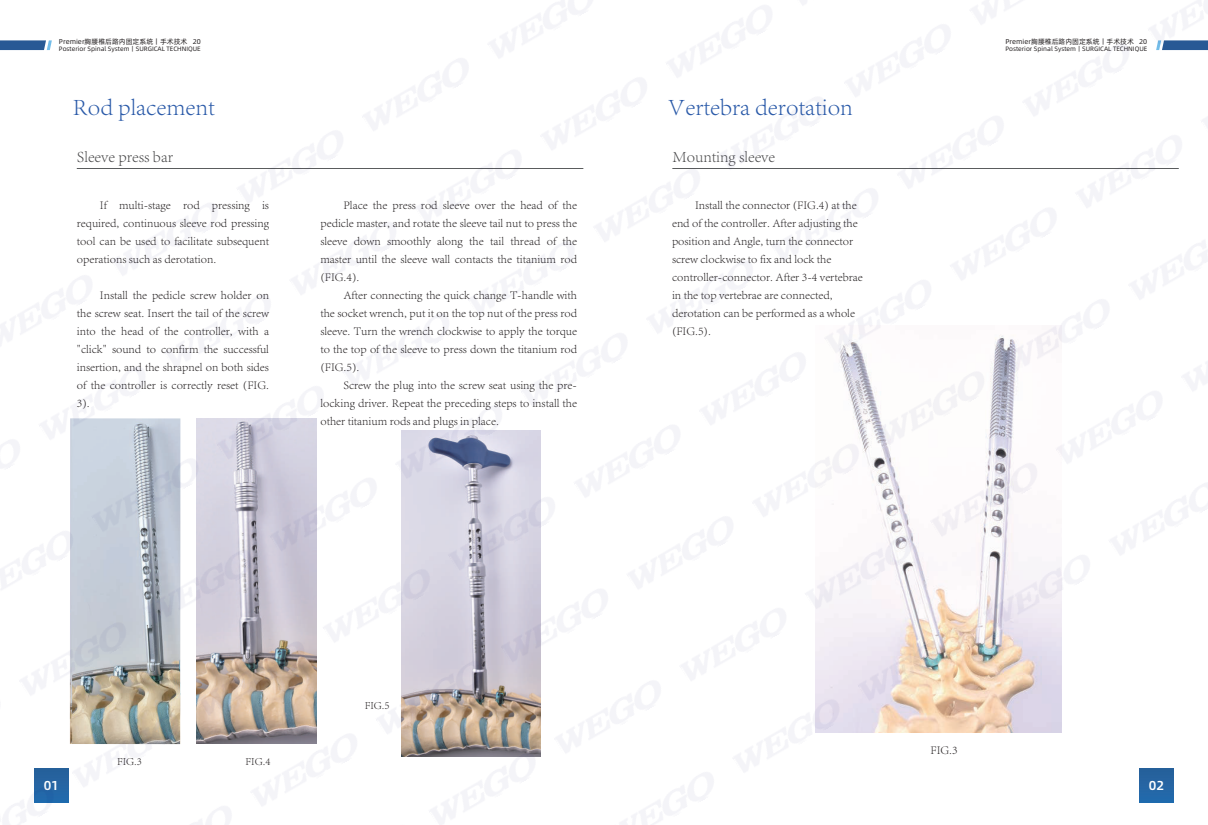
<style>
.page{position:relative;width:1208px;height:825px;background:#fff}
.page>*{position:absolute;margin:0;border:0;box-sizing:border-box;transform-origin:0 0}
.t1{font:300 24px "Adobe Song Std";color:#2959a8}
.t2{font:300 16px "Adobe Song Std";color:#474748}
.t3{font:500 13px "Alibaba Sans";color:#fff}
.t4{font:300 12px/18px "Adobe Song Std";color:#231f20;text-align:justify}
.t5{font:300 11px "Adobe Song Std";color:#231f20}
.t6{font:7px "Alibaba Pu Hui Ti";color:#231f20}
.t7{font:6.3px "Alibaba Pu Hui Ti";color:#231f20}
</style>
<div class="page">
<hr style="left:77px;top:168px;width:506px;height:1px;background:#5a5c5d">
<img style="left:196px;top:418px;width:120px;height:326px">
<img style="left:70px;top:418px;width:110px;height:288px">
<hr style="left:672px;top:168px;width:506px;height:1px;background:#5a5c5d">
<img style="left:815px;top:335px;width:246px;height:397px">
<img style="left:401px;top:430px;width:140px;height:326px">
<div style="left:1139px;top:769px;width:34px;height:33px;background:#2565a3"></div>
<div style="left:34px;top:768px;width:34px;height:34px;background:linear-gradient(to right,#25609b,#25639f)"></div>
<svg style="left:0;top:40px;width:52px;height:10px"></svg>
<svg style="left:1156px;top:47px;width:52px;height:3px"></svg>
<img style="left:733px;top:691px;width:115px;height:81px">
<img style="left:3px;top:778px;width:60px;height:47px">
<img style="left:70px;top:706px;width:111px;height:81px">
<img style="left:21px;top:614px;width:114px;height:84px">
<img style="left:0;top:522px;width:82px;height:85px">
<img style="left:248px;top:725px;width:109px;height:81px">
<img style="left:196px;top:633px;width:117px;height:85px">
<img style="left:142px;top:541px;width:118px;height:85px">
<img style="left:89px;top:450px;width:119px;height:84px">
<img style="left:39px;top:367px;width:116px;height:76px">
<img style="left:426px;top:744px;width:115px;height:81px">
<img style="left:376px;top:652px;width:116px;height:85px">
<img style="left:323px;top:561px;width:116px;height:84px">
<img style="left:267px;top:469px;width:109px;height:85px">
<img style="left:214px;top:386px;width:109px;height:76px">
<img style="left:499px;top:580px;width:108px;height:85px">
<img style="left:446px;top:488px;width:109px;height:85px">
<img style="left:396px;top:406px;width:115px;height:75px">
<img style="left:855px;top:619px;width:119px;height:84px">
<img style="left:807px;top:527px;width:114px;height:84px">
<img style="left:754px;top:435px;width:114px;height:85px">
<img style="left:595px;top:168px;width:105px;height:74px">
<img style="left:980px;top:546px;width:110px;height:85px">
<img style="left:928px;top:455px;width:118px;height:84px">
<img style="left:875px;top:363px;width:118px;height:84px">
<img style="left:822px;top:280px;width:118px;height:76px">
<img style="left:1053px;top:382px;width:109px;height:85px">
<img style="left:1000px;top:299px;width:109px;height:76px">
<img style="left:800px;top:0;width:7px;height:5px">
<img style="left:1202px;top:117px;width:6px;height:11px">
<img style="left:1149px;top:0;width:59px;height:47px">
<p class="t6" style="left:59px;top:36px;width:143px">Premier胸腰椎后路内固定系统丨手术技术 20</p>
<p class="t7" style="left:59px;top:44px;width:143px">Posterior Spinal System丨SURGICAL TECHNIQUE</p>
<h1 class="t1" style="left:73px;top:93px;width:143px">Rod placement</h1>
<h2 class="t2" style="left:77px;top:148px;width:98px">Sleeve press bar</h2>
<p class="t4" style="left:77px;top:196px;width:194px;text-indent:23px">If multi-stage rod pressing is required, continuous sleeve rod pressing tool can be used to facilitate subsequent operations such as derotation.</p>
<p class="t4" style="left:77px;top:286px;width:194px;text-indent:23px">Install the pedicle screw holder on the screw seat. Insert the tail of the screw into the head of the controller, with a "click" sound to confirm the successful insertion, and the shrapnel on both sides of the controller is correctly reset (FIG.<br>3).</p>
<p class="t4" style="left:320px;top:196px;width:258px;text-indent:23px">Place the press rod sleeve over the head of the pedicle master, and rotate the sleeve tail nut to press the sleeve down smoothly along the tail thread of the master until the sleeve wall contacts the titanium rod (FIG.4).</p>
<p class="t4" style="left:320px;top:286px;width:258px;text-indent:23px">After connecting the quick change T-handle with the socket wrench, put it on the top nut of the press rod sleeve. Turn the wrench clockwise to apply the torque to the top of the sleeve to press down the titanium rod (FIG.5).</p>
<p class="t4" style="left:320px;top:376px;width:258px;text-indent:23px">Screw the plug into the screw seat using the pre&shy;locking driver. Repeat the preceding steps to install the other titanium rods and plugs in place.</p>
<h1 class="t1" style="left:668px;top:93px;width:186px">Vertebra derotation</h1>
<h2 class="t2" style="left:672px;top:148px;width:104px">Mounting sleeve</h2>
<p class="t4" style="left:672px;top:196px;width:192px;text-align:left;text-indent:23px">Install the connector (FIG.4) at the end of the controller. After adjusting the position and Angle, turn the connector screw clockwise to fix and lock the controller-connector. After 3-4 vertebrae in the top vertebrae are connected, derotation can be performed as a whole (FIG.5).</p>
<p class="t6" style="left:1005px;top:36px;width:143px">Premier胸腰椎后路内固定系统丨手术技术 20</p>
<p class="t7" style="left:1005px;top:44px;width:143px">Posterior Spinal System丨SURGICAL TECHNIQUE</p>
<p class="t5" style="left:117px;top:755px;width:26px">FIG.3</p>
<p class="t5" style="left:246px;top:755px;width:26px">FIG.4</p>
<p class="t5" style="left:365px;top:699px;width:26px">FIG.5</p>
<p class="t4" style="left:930px;top:741px;width:29px">FIG.3</p>
<p class="t3" style="left:44px;top:775px;width:17px">01</p>
<p class="t3" style="left:1149px;top:775px;width:17px">02</p>
</div>
